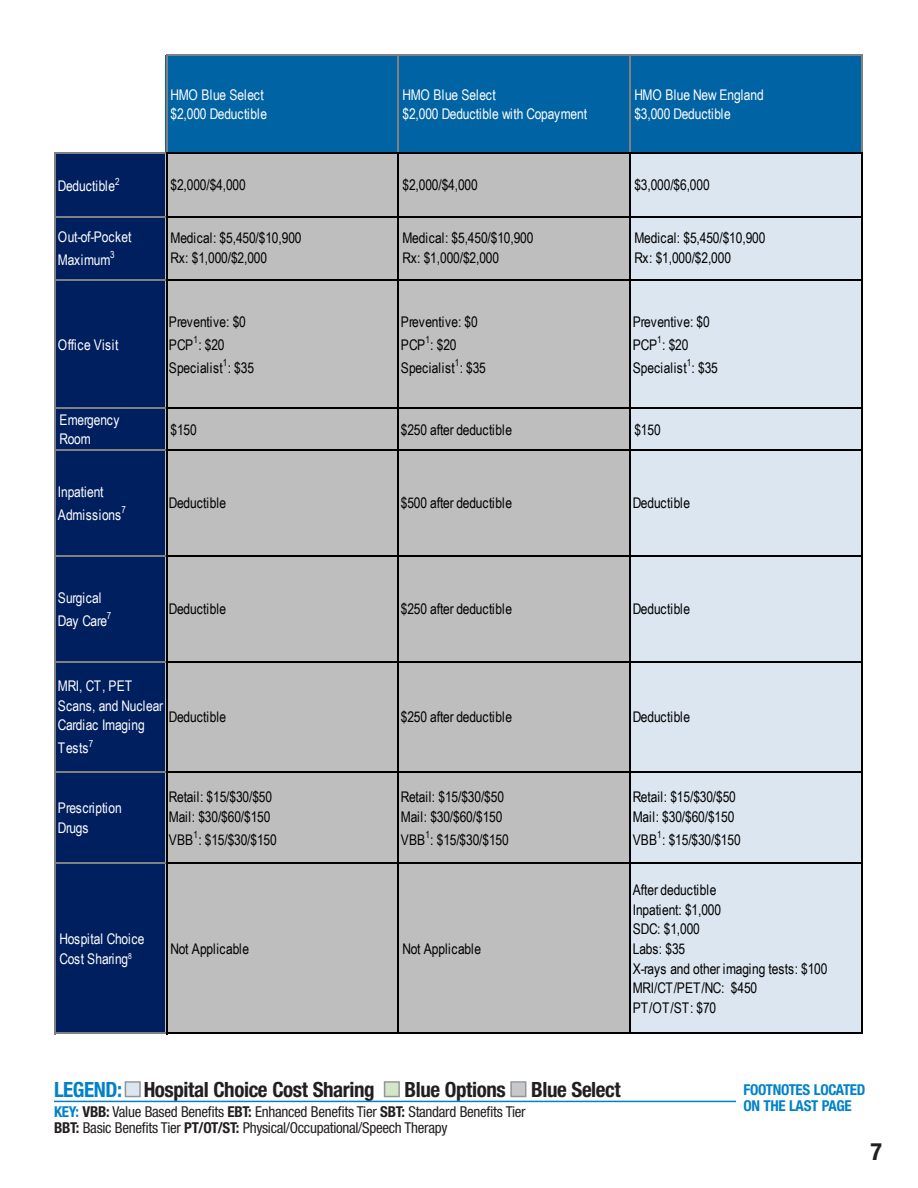
<style>
.page{position:relative;width:918px;height:1188px;background:#fff}
.page>*{position:absolute;margin:0;border:0;box-sizing:border-box;transform-origin:0 0}
.t1{font:700 condensed 24px "Helvetica Neue LT Std";color:#231f20}
.text{font:700 condensed 21px "Helvetica Neue LT Std";letter-spacing:-.02em;color:#231f20}
.text-2{font:condensed 15px/16.5px "Helvetica Neue LT Std";letter-spacing:-.02em;color:#231f20}
.text-3{font:700 condensed 15px/16.5px "Helvetica Neue LT Std";letter-spacing:-.02em;color:#0082c8}
.t2{font:14.7px/19.6px "Arial Narrow";letter-spacing:-.01em;color:#000}
.t3{font:14.7px/19.6px "Arial Narrow";letter-spacing:-.01em;color:#fff}
.t4{font:14.7px "Arial Narrow";letter-spacing:.035em;color:#fff}
.s1{color:#0082c8}
.s2{color:#dce6f1}
.s3{color:#d1e7c6}
.s4{color:#c7c8ca}
.s5{font-weight:700;color:#0082c8}
.s6{font-weight:700}
</style>
<div class="page">
<hr style="left:54px;top:1101px;width:864px;height:1px;background:#0082c8">
<div style="left:125px;top:1081px;width:16px;height:16px;border:2px solid #939598"></div>
<div style="left:384px;top:1081px;width:16px;height:16px;border:2px solid #939598"></div>
<div style="left:510px;top:1081px;width:16px;height:16px;border:2px solid #939598"></div>
<div style="left:737px;top:1084px;width:181px;height:50px;background:#fff"></div>
<div style="left:166px;top:56px;width:697px;height:98px;background:#0063a3"></div>
<div style="left:56px;top:152px;width:111px;height:129px;background:#001f5f"></div>
<div style="left:166px;top:152px;width:465px;height:129px;background:#bebebe"></div>
<div style="left:630px;top:152px;width:233px;height:129px;background:#dce6f0"></div>
<div style="left:56px;top:279px;width:111px;height:129px;background:#001f5f"></div>
<div style="left:166px;top:279px;width:465px;height:129px;background:#bfbfbf"></div>
<div style="left:630px;top:279px;width:233px;height:129px;background:#dce6f0"></div>
<div style="left:56px;top:407px;width:111px;height:627px;background:#001f5f"></div>
<div style="left:166px;top:407px;width:465px;height:627px;background:#bebebe"></div>
<div style="left:630px;top:407px;width:233px;height:627px;background:#dce6f0"></div>
<hr style="left:56px;top:152px;width:110px;height:2px;background:#808080">
<hr style="left:166px;top:54px;width:1px;height:98px;background:#808080">
<hr style="left:398px;top:56px;width:1px;height:96px;background:#808080">
<hr style="left:630px;top:56px;width:1px;height:96px;background:#808080">
<hr style="left:861px;top:56px;width:2px;height:96px;background:#808080">
<hr style="left:56px;top:216px;width:110px;height:1px;background:#808080">
<hr style="left:56px;top:279px;width:110px;height:2px;background:#808080">
<hr style="left:56px;top:407px;width:110px;height:1px;background:#808080">
<hr style="left:56px;top:449px;width:110px;height:2px;background:#808080">
<hr style="left:56px;top:555px;width:110px;height:2px;background:#808080">
<hr style="left:56px;top:662px;width:110px;height:1px;background:#808080">
<hr style="left:56px;top:771px;width:110px;height:2px;background:#808080">
<hr style="left:56px;top:863px;width:110px;height:1px;background:#808080">
<hr style="left:56px;top:1032px;width:110px;height:2px;background:#808080">
<hr style="left:166px;top:152px;width:1px;height:882px;background:#000">
<hr style="left:398px;top:154px;width:1px;height:880px;background:#000">
<hr style="left:630px;top:154px;width:1px;height:880px;background:#000">
<hr style="left:861px;top:154px;width:2px;height:880px;background:#000">
<hr style="left:55px;top:152px;width:1px;height:882px;background:#808080">
<hr style="left:167px;top:54px;width:696px;height:2px;background:#808080">
<hr style="left:167px;top:152px;width:696px;height:2px;background:#000">
<hr style="left:167px;top:216px;width:696px;height:1px;background:#000">
<hr style="left:167px;top:279px;width:696px;height:2px;background:#000">
<hr style="left:167px;top:407px;width:696px;height:1px;background:#000">
<hr style="left:167px;top:449px;width:696px;height:2px;background:#000">
<hr style="left:167px;top:555px;width:696px;height:2px;background:#000">
<hr style="left:167px;top:662px;width:696px;height:1px;background:#000">
<hr style="left:167px;top:771px;width:696px;height:2px;background:#000">
<hr style="left:167px;top:863px;width:696px;height:1px;background:#000">
<hr style="left:167px;top:1032px;width:696px;height:2px;background:#000">
<p class="t3" style="left:171px;top:84px;width:98px">HMO Blue Select $2,000 Deductible</p>
<p class="t3" style="left:403px;top:84px;width:186px">HMO Blue Select<br>$2,000 Deductible with Copayment</p>
<p class="t3" style="left:634px;top:84px;width:131px">HMO Blue New England $3,000 Deductible</p>
<p class="t3" style="left:58px;top:176px;width:63px">Deductible<sup>2</sup></p>
<p class="t2" style="left:171px;top:174px;width:77px">$2,000/$4,000</p>
<p class="t2" style="left:403px;top:174px;width:77px">$2,000/$4,000</p>
<p class="t2" style="left:634px;top:174px;width:77px">$3,000/$6,000</p>
<p class="t3" style="left:58px;top:225px;width:75px;line-height:22.8px">Out-of-Pocket<br>Maximum<sup>3</sup></p>
<p class="t2" style="left:171px;top:228px;width:133px">Medical: $5,450/$10,900<br>Rx: $1,000/$2,000</p>
<p class="t2" style="left:403px;top:228px;width:133px">Medical: $5,450/$10,900<br>Rx: $1,000/$2,000</p>
<p class="t2" style="left:634px;top:228px;width:133px">Medical: $5,450/$10,900<br>Rx: $1,000/$2,000</p>
<p class="t4" style="left:58px;top:334px;width:62px">Office Visit</p>
<p class="t2" style="left:169px;top:310px;width:87px;line-height:22.8px">Preventive: $0<br>PCP<sup>1</sup>: $20<br>Specialist<sup>1</sup>: $35</p>
<p class="t2" style="left:401px;top:310px;width:87px;line-height:22.8px">Preventive: $0<br>PCP<sup>1</sup>: $20<br>Specialist<sup>1</sup>: $35</p>
<p class="t2" style="left:633px;top:310px;width:87px;line-height:22.8px">Preventive: $0<br>PCP<sup>1</sup>: $20<br>Specialist<sup>1</sup>: $35</p>
<p class="t3" style="left:60px;top:409px;width:61px">Emergency<br>Room</p>
<p class="t2" style="left:171px;top:419px;width:28px">$150</p>
<p class="t2" style="left:401px;top:419px;width:113px">$250 after deductible</p>
<p class="t2" style="left:634px;top:419px;width:28px">$150</p>
<p class="t3" style="left:58px;top:480px;width:70px;line-height:22.8px">Inpatient<br>Admissions<sup>7</sup></p>
<p class="t2" style="left:169px;top:493px;width:59px">Deductible</p>
<p class="t2" style="left:401px;top:493px;width:113px">$500 after deductible</p>
<p class="t2" style="left:633px;top:493px;width:59px">Deductible</p>
<p class="t3" style="left:58px;top:586px;width:55px;line-height:22.8px">Surgical<br>Day Care<sup>7</sup></p>
<p class="t2" style="left:169px;top:599px;width:59px">Deductible</p>
<p class="t2" style="left:401px;top:599px;width:113px">$250 after deductible</p>
<p class="t2" style="left:633px;top:599px;width:59px">Deductible</p>
<p class="t3" style="left:58px;top:675px;width:107px">MRI, CT, PET<br>Scans, and Nuclear<br>Cardiac Imaging</p>
<p class="t3" style="left:58px;top:738px;width:37px">Tests<sup>7</sup></p>
<p class="t2" style="left:169px;top:706px;width:59px">Deductible</p>
<p class="t2" style="left:401px;top:706px;width:113px">$250 after deductible</p>
<p class="t2" style="left:633px;top:706px;width:59px">Deductible</p>
<p class="t3" style="left:58px;top:798px;width:65px">Prescription<br>Drugs</p>
<p class="t2" style="left:169px;top:787px;width:105px">Retail: $15/$30/$50<br>Mail: $30/$60/$150</p>
<p class="t2" style="left:169px;top:829px;width:109px">VBB<sup>1</sup>: $15/$30/$150</p>
<p class="t2" style="left:401px;top:787px;width:105px">Retail: $15/$30/$50<br>Mail: $30/$60/$150</p>
<p class="t2" style="left:401px;top:829px;width:109px">VBB<sup>1</sup>: $15/$30/$150</p>
<p class="t3" style="left:60px;top:929px;width:87px">Hospital Choice<br>Cost Sharing<sup>8</sup></p>
<p class="t2" style="left:171px;top:938px;width:80px">Not Applicable</p>
<p class="t2" style="left:403px;top:938px;width:80px">Not Applicable</p>
<p class="t2" style="left:633px;top:787px;width:105px">Retail: $15/$30/$50<br>Mail: $30/$60/$150</p>
<p class="t2" style="left:633px;top:829px;width:109px">VBB<sup>1</sup>: $15/$30/$150</p>
<p class="t2" style="left:633px;top:880px;width:196px">After deductible<br>Inpatient: $1,000<br>SDC: $1,000<br>Labs: $35<br>X-rays and other imaging tests: $100<br>MRI/CT/PET/NC: $450<br>PT/OT/ST: $70</p>
<p class="text" style="left:54px;top:1077px;width:568px"><span class="s1">LEGEND:</span><span class="s2">■</span> Hospital Choice Cost Sharing <span class="s3">■</span> Blue Options <span class="s4">■</span> Blue Select</p>
<p class="text-2" style="left:54px;top:1103px;width:473px"><span class="s5">KEY:</span> <span class="s6">VBB:</span> Value Based Benefits <span class="s6">EBT:</span> Enhanced Benefits Tier <span class="s6">SBT:</span> Standard Benefits Tier<br><span class="s6">BBT:</span> Basic Benefits Tier <span class="s6">PT/OT/ST:</span> Physical/Occupational/Speech Therapy</p>
<p class="text-3" style="left:743px;top:1081px;width:124px">FOOTNOTES LOCATED<br>ON THE LAST PAGE</p>
<p class="t1" style="left:870px;top:1137px;width:13px">7</p>
</div>
